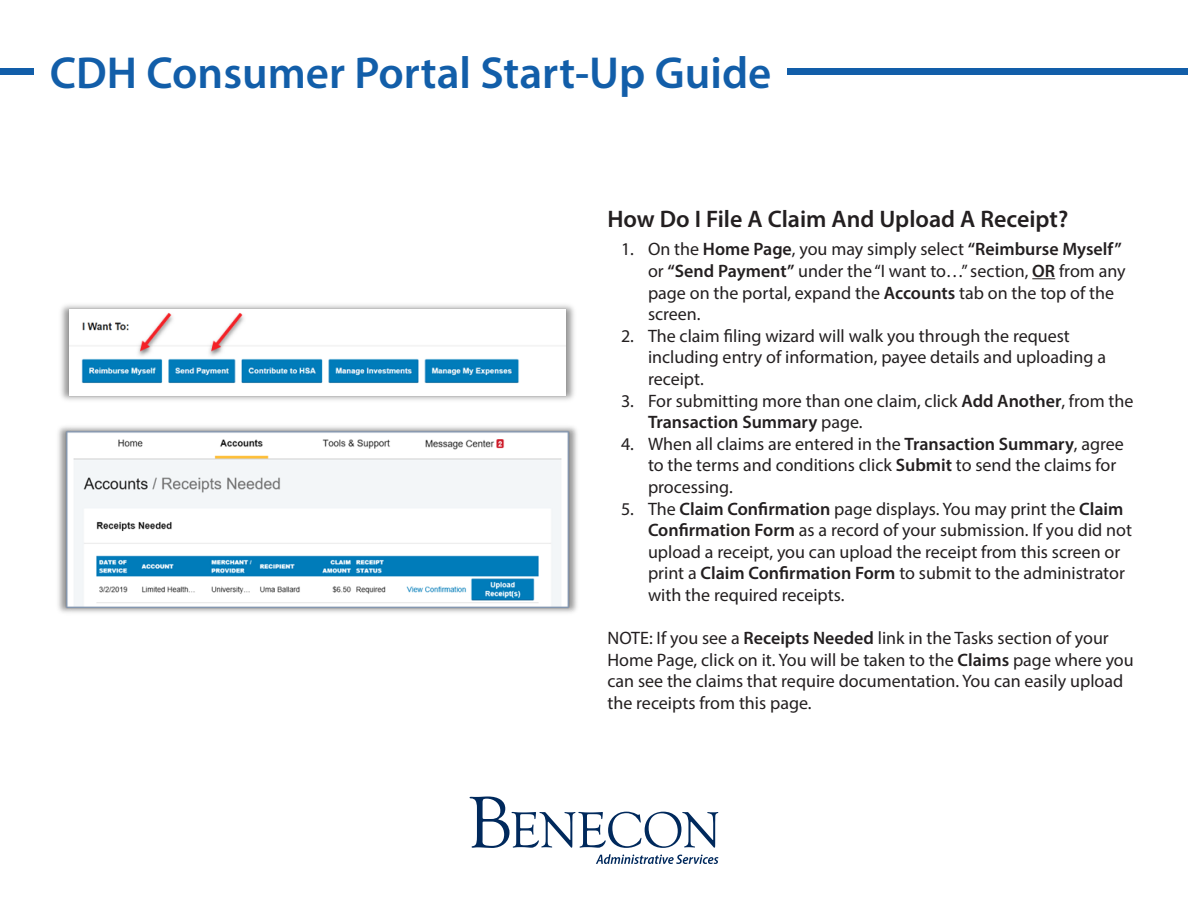
<style>
.page{position:relative;width:1188px;height:918px;background:#fff}
.page>*{position:absolute;margin:0;border:0;box-sizing:border-box;transform-origin:0 0}
.t1{font:600 45px "Myriad Pro";color:#125ea9}
.Heading{font:600 24px "Myriad Pro";color:#231f20}
.Body_Text{font:18px/21.6px "Myriad Pro";color:#231f20}
.s1{font-weight:600}
</style>
<div class="page">
<div style="left:787px;top:69px;width:401px;height:6px;background:#125ea9"></div>
<div style="left:0;top:69px;width:34px;height:6px;background:#125ea9"></div>
<svg style="left:470px;top:797px;width:248px;height:51px"></svg>
<svg style="left:596px;top:854px;width:122px;height:10px"></svg>
<svg style="left:1032px;top:278px;width:23px;height:1px"></svg>
<img style="left:58px;top:426px;width:519px;height:187px">
<img style="left:61px;top:305px;width:513px;height:95px">
<h1 class="t1" style="left:50px;top:44px;width:723px">CDH Consumer Portal Start-Up Guide</h1>
<p class="Heading" style="left:608px;top:204px;width:462px">How Do I File A Claim And Upload A Receipt?</p>
<p class="Body_Text" style="left:648px;top:238px;width:479px;text-indent:-27px">1. On the <span class="s1">Home Page</span>, you may simply select <span class="s1">“Reimburse Myself” </span>or <span class="s1">“Send Payment”</span> under the “I want to…” section, <span class="s1">OR</span> from any page on the portal, expand the <span class="s1">Accounts</span> tab on the top of the screen.</p>
<p class="Body_Text" style="left:648px;top:325px;width:460px;text-indent:-27px">2. The claim filing wizard will walk you through the request including entry of information, payee details and uploading a receipt.</p>
<p class="Body_Text" style="left:648px;top:389px;width:487px;text-indent:-27px">3. For submitting more than one claim, click <span class="s1">Add Another</span>, from the<br><span class="s1">Transaction Summary</span> page.</p>
<p class="Body_Text" style="left:648px;top:433px;width:477px;text-indent:-27px">4. When all claims are entered in the <span class="s1">Transaction Summary</span>, agree to the terms and conditions click <span class="s1">Submit</span> to send the claims for processing.</p>
<p class="Body_Text" style="left:648px;top:497px;width:486px;text-indent:-27px">5. The <span class="s1">Claim Confirmation</span> page displays. You may print the <span class="s1">Claim Confirmation Form</span> as a record of your submission. If you did not upload a receipt, you can upload the receipt from this screen or print a <span class="s1">Claim Confirmation Form</span> to submit to the administrator with the required receipts.</p>
<p class="Body_Text" style="left:608px;top:627px;width:528px">NOTE: If you see a <span class="s1">Receipts Needed</span> link in the Tasks section of your Home Page, click on it. You will be taken to the <span class="s1">Claims</span> page where you can see the claims that require documentation. You can easily upload the receipts from this page.</p>
</div>
